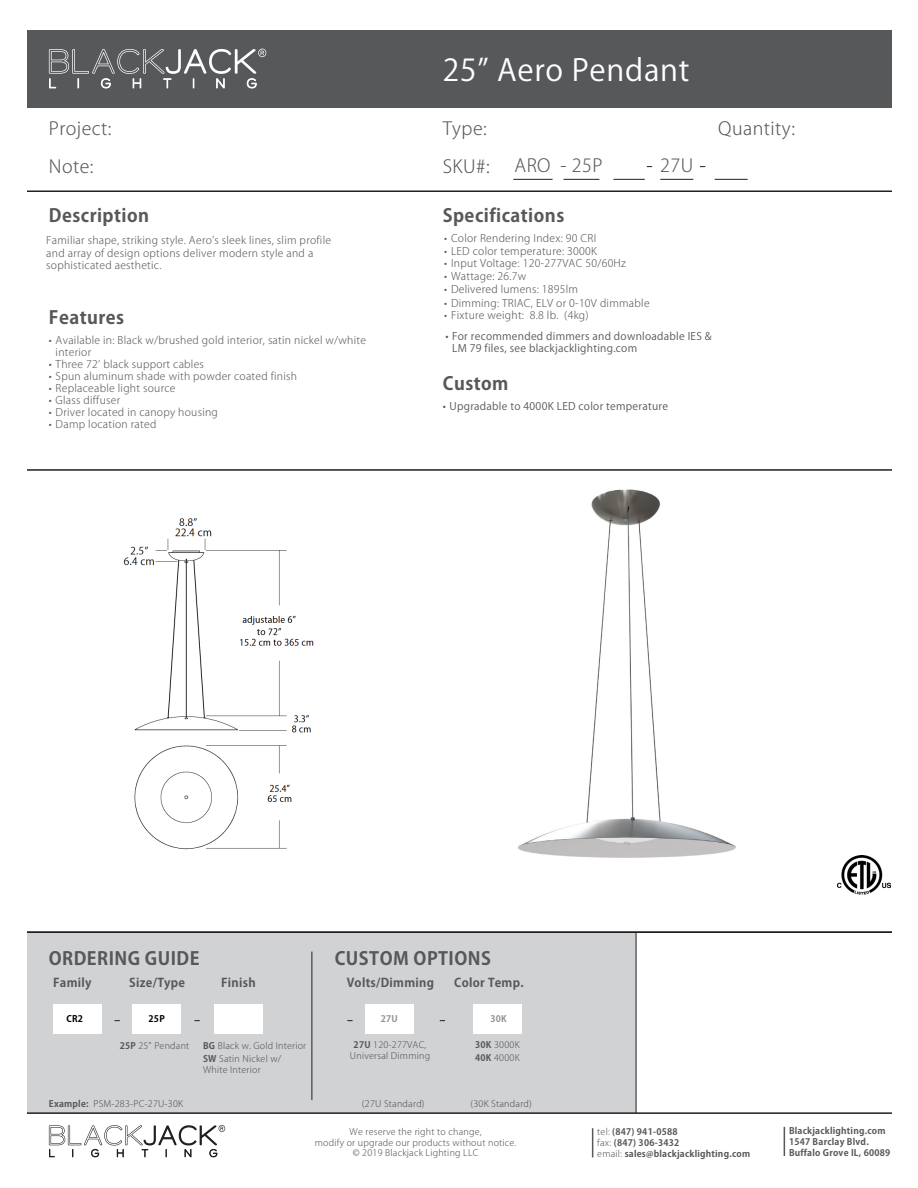
<style>
.page{position:relative;width:918px;height:1188px;background:#fff}
.page>*{position:absolute;margin:0;border:0;box-sizing:border-box;transform-origin:0 0}
.t1{font:30px "Koz Go Pro";letter-spacing:.025em;color:#fff}
.t2{font:700 18px "Koz Go Pro";letter-spacing:.025em;color:#57585a}
.t3{font:300 18px "Koz Go Pro";letter-spacing:.025em;color:#57585a}
.t4{font:700 12px "Koz Go Pro";letter-spacing:.025em;color:#57585a}
.t5{font:300 10.5px/12.6px "Koz Go Pro";letter-spacing:.025em;color:#5a5a5d}
.t6{font:300 10.5px "Koz Go Pro";letter-spacing:.025em;color:#57585a}
.t7{font:10.5px/12px "Koz Go Pr 6 N";letter-spacing:.025em;color:#57585a}
.t8{font:300 9px/10.8px "Koz Go Pro";letter-spacing:.025em;color:#57585a}
.t9{font:700 9px "Koz Go Pro";letter-spacing:.025em;color:#57585a}
.t10{font:300 9px "Koz Go Pro";letter-spacing:.025em;color:#545557}
.t11{font:700 9px "Koz Go Pro";letter-spacing:.025em;color:#000}
.t12{font:700 9px "Koz Go Pro";letter-spacing:.025em;color:#999190}
.s1{color:#535355}
.s2{font-weight:700}
.s3{font-weight:700;color:#57585a}
.s4{color:#57585a}
.s5{font-weight:400}
.s6{font-weight:300}
</style>
<div class="page">
<hr style="left:0;top:469px;width:918px;height:2px;background:#231f20">
<hr style="left:0;top:190px;width:918px;height:2px;background:#231f20">
<svg style="left:592px;top:1128px;width:1px;height:29px"></svg>
<svg style="left:49px;top:1125px;width:176px;height:32px"></svg>
<svg style="left:784px;top:1127px;width:1px;height:29px"></svg>
<div style="left:26px;top:932px;width:610px;height:181px;background:#d1d2d4"></div>
<div style="left:53px;top:1004px;width:49px;height:29px;background:#fff"></div>
<div style="left:132px;top:1004px;width:49px;height:29px;background:#fff"></div>
<div style="left:214px;top:1004px;width:49px;height:29px;background:#fff"></div>
<div style="left:365px;top:1004px;width:49px;height:29px;background:#fff"></div>
<div style="left:473px;top:1004px;width:49px;height:29px;background:#fff"></div>
<img style="left:838px;top:855px;width:52px;height:40px">
<hr style="left:613px;top:179px;width:32px;height:1px;background:#231f20">
<hr style="left:660px;top:179px;width:33px;height:1px;background:#231f20">
<hr style="left:715px;top:179px;width:33px;height:1px;background:#231f20">
<img style="left:518px;top:489px;width:218px;height:369px">
<hr style="left:312px;top:952px;width:1px;height:148px;background:#231f20">
<hr style="left:636px;top:932px;width:1px;height:181px;background:#231f20">
<img style="left:123px;top:518px;width:191px;height:332px">
<hr style="left:0;top:932px;width:918px;height:1px;background:#231f20">
<hr style="left:0;top:1112px;width:918px;height:2px;background:#231f20">
<div style="left:0;top:14px;width:898px;height:94px;background:#57585a"></div>
<svg style="left:49px;top:49px;width:217px;height:40px"></svg>
<hr style="left:564px;top:179px;width:35px;height:1px;background:#231f20">
<hr style="left:513px;top:179px;width:40px;height:1px;background:#231f20">
<div style="left:0;top:0;width:918px;height:30px;background:#fff"></div>
<div style="left:0;top:0;width:27px;height:1174px;background:#fff"></div>
<div style="left:892px;top:0;width:26px;height:1174px;background:#fff"></div>
<p class="t1" style="left:443px;top:50px;width:248px">25” Aero Pendant</p>
<p class="t3" style="left:49px;top:117px;width:64px">Project:</p>
<p class="t3" style="left:443px;top:117px;width:45px">Type:</p>
<p class="t3" style="left:718px;top:117px;width:78px">Quantity:</p>
<p class="t3" style="left:49px;top:155px;width:46px">Note:</p>
<p class="t3" style="left:443px;top:155px;width:48px">SKU#:</p>
<p class="t3" style="left:515px;top:154px;width:90px">ARO - 25P</p>
<p class="t3" style="left:660px;top:154px;width:35px">27U</p>
<p class="t2" style="left:443px;top:203px;width:123px">Specifications</p>
<p class="t2" style="left:49px;top:203px;width:102px">Description</p>
<p class="t5" style="left:46px;top:234px;width:286px">Familiar shape, striking style. Aero’s sleek lines, slim profile and array of design options deliver modern style and a sophisticated aesthetic.</p>
<p class="t6" style="left:444px;top:231px;width:153px">• Color Rendering Index: 90 CRI</p>
<p class="t6" style="left:444px;top:244px;width:154px">• LED color temperature: 3000K</p>
<p class="t6" style="left:444px;top:257px;width:183px">• Input Voltage: 120-277VAC 50/60Hz</p>
<p class="t6" style="left:444px;top:269px;width:83px">• Wattage: 26.7w</p>
<p class="t6" style="left:444px;top:283px;width:135px"><span class="s1">• Delivered</span> lumens: 1895lm</p>
<p class="t2" style="left:49px;top:306px;width:77px">Features</p>
<p class="t5" style="left:56px;top:334px;width:312px;line-height:12px;text-indent:-7px">• Available in: Black w/brushed gold interior, satin nickel w/white interior</p>
<p class="t5" style="left:49px;top:358px;width:157px">• Three 72’ black support cables</p>
<p class="t5" style="left:49px;top:370px;width:250px">• Spun aluminum shade with powder coated finish</p>
<p class="t5" style="left:49px;top:382px;width:128px">• Replaceable light source</p>
<p class="t5" style="left:49px;top:394px;width:73px">• Glass diffuser</p>
<p class="t5" style="left:49px;top:406px;width:171px">• Driver located in canopy housing</p>
<p class="t5" style="left:49px;top:418px;width:109px">• Damp location rated</p>
<p class="t6" style="left:444px;top:296px;width:207px">• Dimming: TRIAC, ELV or 0-10V dimmable</p>
<p class="t6" style="left:444px;top:308px;width:146px">• Fixture weight: 8.8 lb. (4kg)</p>
<p class="t7" style="left:452px;top:331px;width:261px;text-indent:-7px">• For recommended dimmers and downloadable IES &amp;<br>LM 79 files, see blackjacklighting.com</p>
<p class="t2" style="left:443px;top:372px;width:67px">Custom</p>
<p class="t7" style="left:443px;top:400px;width:227px">• Upgradable to 4000K LED color temperature</p>
<p class="t2" style="left:49px;top:946px;width:152px">ORDERING GUIDE</p>
<p class="t2" style="left:335px;top:946px;width:158px">CUSTOM OPTIONS</p>
<p class="t4" style="left:53px;top:975px;width:40px">Family</p>
<p class="t4" style="left:129px;top:975px;width:57px">Size/Type</p>
<p class="t4" style="left:221px;top:975px;width:36px">Finish</p>
<p class="t4" style="left:347px;top:975px;width:89px">Volts/Dimming</p>
<p class="t4" style="left:454px;top:975px;width:71px">Color Temp.</p>
<p class="t11" style="left:66px;top:1013px;width:18px">CR2</p>
<p class="t11" style="left:149px;top:1013px;width:18px">25P</p>
<p class="t12" style="left:381px;top:1013px;width:19px">27U</p>
<p class="t12" style="left:490px;top:1013px;width:18px">30K</p>
<p class="t8" style="left:120px;top:1041px;width:71px"><span class="s2">25P</span> 25” Pendant</p>
<p class="t10" style="left:49px;top:1098px;width:136px"><span class="s3">Example:</span> PSM-283-PC-27U-30K</p>
<p class="t8" style="left:203px;top:1041px;width:105px"><span class="s2">BG</span> Black w. Gold Interior</p>
<p class="t8" style="left:203px;top:1053px;width:80px"><span class="s2">SW</span> Satin Nickel w/<br>White Interior</p>
<p class="t8" style="left:354px;top:1040px;width:74px"><span class="s2">27U</span> 120-277VAC,</p>
<p class="t8" style="left:350px;top:1050px;width:82px">Universal Dimming</p>
<p class="t8" style="left:475px;top:1040px;width:46px"><span class="s2">30K</span> 3000K</p>
<p class="t8" style="left:475px;top:1052px;width:46px"><span class="s2">40K</span> 4000K</p>
<p class="t10" style="left:362px;top:1098px;width:64px"><span class="s4">(</span>27U Standard)</p>
<p class="t10" style="left:471px;top:1098px;width:63px"><span class="s4">(</span>30K Standard)</p>
<p class="t8" style="left:350px;top:1126px;width:134px">We reserve the right to change,</p>
<p class="t8" style="left:315px;top:1137px;width:203px">modify or upgrade our products without notice.</p>
<p class="t8" style="left:353px;top:1148px;width:127px"><span class="s5">©</span> 2019 Blackjack Lighting LLC</p>
<p class="t9" style="left:597px;top:1126px;width:82px"><span class="s6">tel:</span> (847) 941-0588</p>
<p class="t9" style="left:597px;top:1137px;width:84px"><span class="s6">fax:</span> (847) 306-3432</p>
<p class="t9" style="left:597px;top:1148px;width:154px"><span class="s6">email:</span> sales@blackjacklighting.com</p>
<p class="t9" style="left:789px;top:1125px;width:98px">Blackjacklighting.com</p>
<p class="t9" style="left:789px;top:1136px;width:81px">1547 Barclay Blvd.</p>
<p class="t9" style="left:789px;top:1147px;width:103px">Buffalo Grove IL, 60089</p>
</div>
